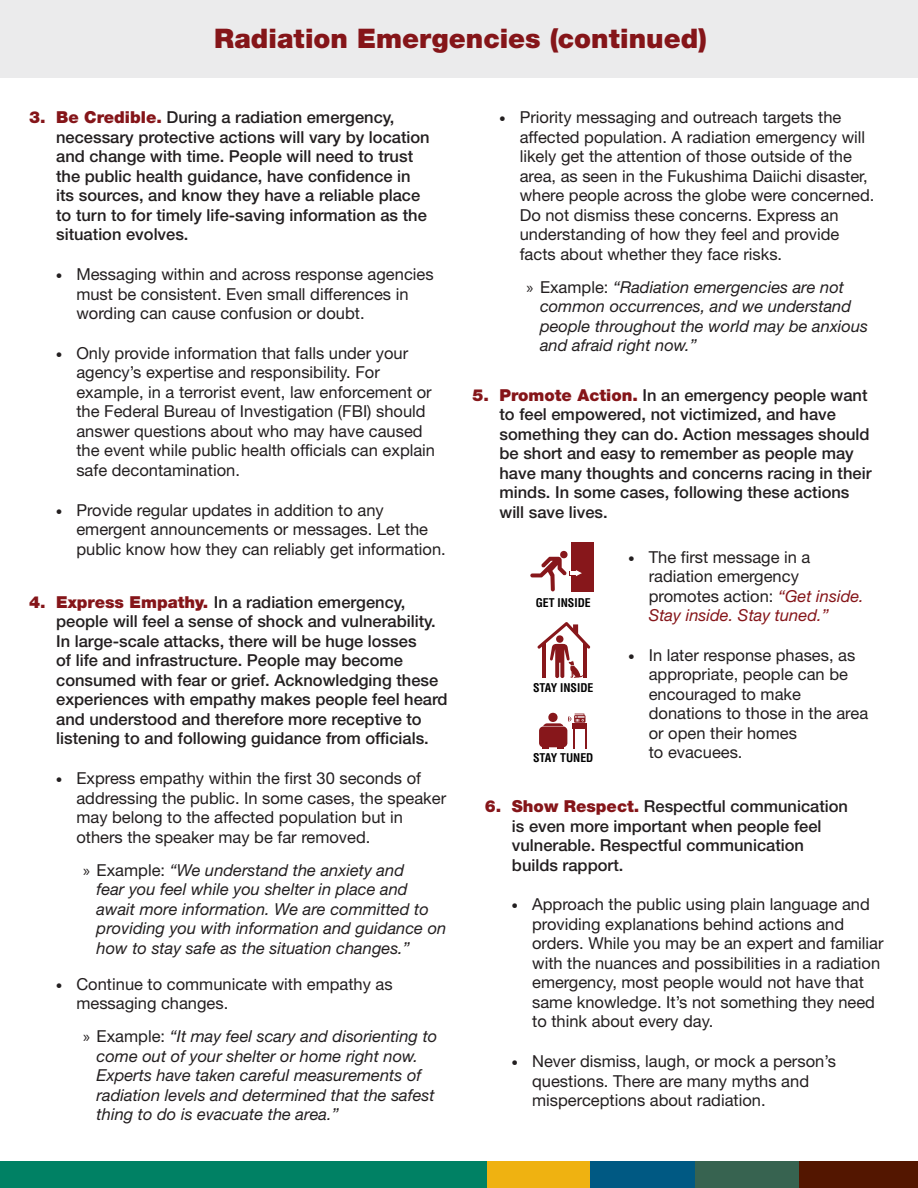
<style>
.page{position:relative;width:918px;height:1188px;background:#fff}
.page>*{position:absolute;margin:0;border:0;box-sizing:border-box;transform-origin:0 0}
.t1{font:900 27px "Helvetica Neue LT Std";color:#851519}
.t2{font:16.5px/19.5px "Helvetica Neue LT Std";color:#231f20}
.t3{font:500 16.5px/19.5px "Helvetica Neue LT Std";color:#231f20}
.t4{font:italic 16.5px/19.5px "Helvetica Neue LT Std";color:#231f20}
.t5{font:700 condensed 11.7px "Helvetica LT Std";color:#000}
.s1{font-weight:900;color:#851519}
.s2{font-family:"Myriad Pro";font-weight:900}
.s3{font-family:"Myriad Pro";font-style:normal}
.s4{font-style:normal}
.s5{font-style:italic;color:#851519}
</style>
<div class="page">
<div style="left:0;top:0;width:918px;height:77px;background:#ebebec"></div>
<div style="left:0;top:1161px;width:487px;height:27px;background:#008164"></div>
<div style="left:487px;top:1161px;width:105px;height:27px;background:#efb211"></div>
<div style="left:590px;top:1161px;width:105px;height:27px;background:#005983"></div>
<div style="left:695px;top:1161px;width:105px;height:27px;background:#376350"></div>
<div style="left:800px;top:1161px;width:118px;height:27px;background:#531600"></div>
<div style="left:571px;top:542px;width:22px;height:49px;background:#87171b"></div>
<svg style="left:530px;top:551px;width:52px;height:40px"></svg>
<div style="left:573px;top:723px;width:14px;height:6px;background:#87171b"></div>
<hr style="left:585px;top:729px;width:2px;height:20px;background:#87171b">
<svg style="left:539px;top:712px;width:46px;height:37px"></svg>
<svg style="left:537px;top:622px;width:53px;height:56px"></svg>
<h1 class="t1" style="left:214px;top:23px;width:494px">Radiation Emergencies (continued)</h1>
<p class="t3" style="left:56px;top:108px;width:375px;text-indent:-27px"><span class="s1">3. Be Credible.</span> During a radiation emergency, necessary protective actions will vary by location and change with time. People will need to trust the public health guidance, have confidence in its sources, and know they have a reliable place to turn to for timely life-saving information as the situation evolves.</p>
<p class="t2" style="left:76px;top:264px;width:359px;text-indent:-20px"><span class="s2">•</span> Messaging within and across response agencies must be consistent. Even small differences in wording can cause confusion or doubt.</p>
<p class="t2" style="left:76px;top:343px;width:360px;text-indent:-20px"><span class="s2">•</span> Only provide information that falls under your agency’s expertise and responsibility. For example, in a terrorist event, law enforcement or the Federal Bureau of Investigation (FBI) should answer questions about who may have caused the event while public health officials can explain safe decontamination.</p>
<p class="t2" style="left:76px;top:500px;width:371px;text-indent:-20px"><span class="s2">•</span> Provide regular updates in addition to any emergent announcements or messages. Let the public know how they can reliably get information.</p>
<p class="t3" style="left:56px;top:592px;width:393px;text-indent:-27px"><span class="s1">4. Express Empathy.</span> In a radiation emergency, people will feel a sense of shock and vulnerability.<br>In large-scale attacks, there will be huge losses<br>of life and infrastructure. People may become consumed with fear or grief. Acknowledging these experiences with empathy makes people feel heard and understood and therefore more receptive to listening to and following guidance from officials.</p>
<p class="t2" style="left:76px;top:768px;width:371px;text-indent:-20px"><span class="s2">•</span> Express empathy within the first 30 seconds of addressing the public. In some cases, the speaker may belong to the affected population but in others the speaker may be far removed.</p>
<p class="t4" style="left:97px;top:860px;width:351px;text-indent:-14px"><span class="s3">»</span> <span class="s4">Example:</span> “We understand the anxiety and<br>fear you feel while you shelter in place and await more information. We are committed to providing you with information and guidance on how to stay safe as the situation changes.”</p>
<p class="t2" style="left:76px;top:974px;width:318px;text-indent:-20px"><span class="s2">•</span> Continue to communicate with empathy as messaging changes.</p>
<p class="t4" style="left:97px;top:1026px;width:342px;text-indent:-14px"><span class="s3">»</span> <span class="s4">Example:</span> “It may feel scary and disorienting to come out of your shelter or home right now.<br>Experts have taken careful measurements of radiation levels and determined that the safest thing to do is evacuate the area.”</p>
<p class="t2" style="left:520px;top:108px;width:356px;text-indent:-20px"><span class="s2">•</span> Priority messaging and outreach targets the affected population. A radiation emergency will likely get the attention of those outside of the area, as seen in the Fukushima Daiichi disaster, where people across the globe were concerned.<br>Do not dismiss these concerns. Express an understanding of how they feel and provide facts about whether they face risks.</p>
<p class="t4" style="left:540px;top:277px;width:330px;text-indent:-14px"><span class="s3">»</span> <span class="s4">Example:</span> “Radiation emergencies are not common occurrences, and we understand people throughout the world may be anxious and afraid right now.”</p>
<p class="t3" style="left:500px;top:385px;width:373px;text-indent:-27px"><span class="s1">5. Promote Action.</span> In an emergency people want to feel empowered, not victimized, and have something they can do. Action messages should be short and easy to remember as people may have many thoughts and concerns racing in their minds. In some cases, following these actions will save lives.</p>
<p class="t2" style="left:649px;top:547px;width:217px;text-indent:-20px"><span class="s2">•</span> The first message in a radiation emergency promotes action: <span class="s5">“Get inside.<br>Stay inside. Stay tuned.”</span></p>
<p class="t2" style="left:649px;top:645px;width:221px;text-indent:-20px"><span class="s2">•</span> In later response phases, as appropriate, people can be encouraged to make donations to those in the area or open their homes<br>to evacuees.</p>
<p class="t5" style="left:536px;top:595px;width:57px">GET INSIDE</p>
<p class="t5" style="left:533px;top:680px;width:62px">STAY INSIDE</p>
<p class="t5" style="left:533px;top:751px;width:62px">STAY TUNED</p>
<p class="t3" style="left:512px;top:796px;width:338px;text-indent:-27px"><span class="s1">6. Show Respect.</span> Respectful communication is even more important when people feel vulnerable. Respectful communication builds rapport.</p>
<p class="t2" style="left:532px;top:894px;width:353px;text-indent:-20px"><span class="s2">•</span> Approach the public using plain language and providing explanations behind actions and orders. While you may be an expert and familiar with the nuances and possibilities in a radiation emergency, most people would not have that same knowledge. It’s not something they need to think about every day.</p>
<p class="t2" style="left:532px;top:1051px;width:305px;text-indent:-20px"><span class="s2">•</span> Never dismiss, laugh, or mock a person’s questions. There are many myths and misperceptions about radiation.</p>
</div>
